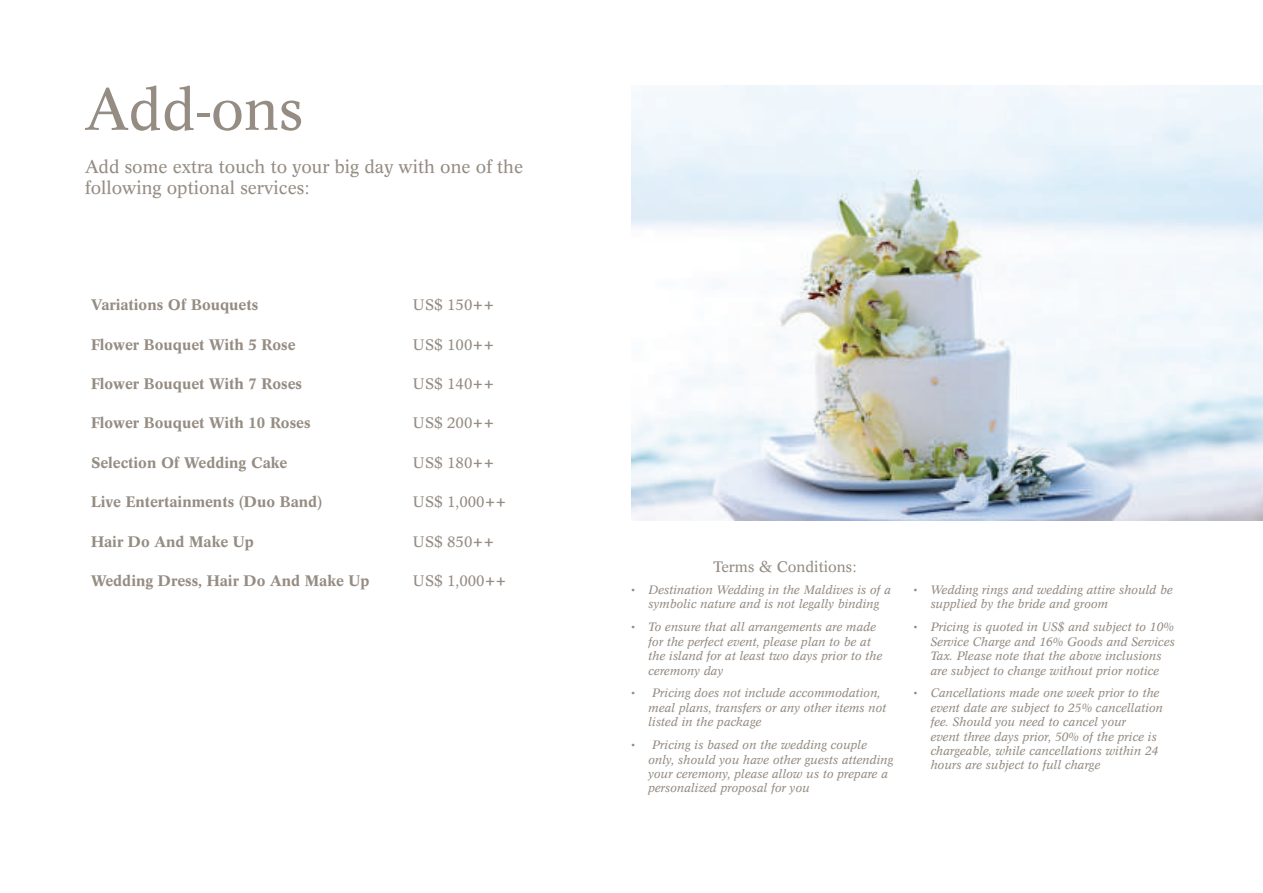
<style>
.page{position:relative;width:1263px;height:893px;background:#fff}
.page>*{position:absolute;margin:0;border:0;box-sizing:border-box;transform-origin:0 0}
.t1{font:57.6px "Concorde BQ";color:#958c83}
.t2{font:18px/21.6px "Concorde BQ";color:#958c83}
.t3{font:500 15px "Concorde BQ";color:#958c83}
.t4{font:15px "Concorde BQ";color:#958c83}
.t5{font:italic 12px/14.4px "Concorde BQ";color:#958c83}
</style>
<div class="page">
<img style="left:631px;top:85px;width:632px;height:436px">
<h1 class="t1" style="left:85px;top:77px;width:220px">Add-ons</h1>
<h2 class="t2" style="left:85px;top:156px;width:440px">Add some extra touch to your big day with one of the following optional services:</h2>
<p class="t3" style="left:91px;top:296px;width:169px">Variations Of Bouquets</p>
<p class="t4" style="left:413px;top:296px;width:83px">US$ 150++</p>
<p class="t3" style="left:91px;top:335px;width:206px">Flower Bouquet With 5 Rose</p>
<p class="t4" style="left:413px;top:336px;width:83px">US$ 100++</p>
<p class="t3" style="left:91px;top:375px;width:213px">Flower Bouquet With 7 Roses</p>
<p class="t4" style="left:413px;top:375px;width:83px">US$ 140++</p>
<p class="t3" style="left:91px;top:414px;width:221px">Flower Bouquet With 10 Roses</p>
<p class="t4" style="left:413px;top:415px;width:83px">US$ 200++</p>
<p class="t3" style="left:91px;top:454px;width:198px">Selection Of Wedding Cake</p>
<p class="t4" style="left:413px;top:454px;width:83px">US$ 180++</p>
<p class="t3" style="left:91px;top:493px;width:233px">Live Entertainments (Duo Band)</p>
<p class="t4" style="left:413px;top:494px;width:95px">US$ 1,000++</p>
<p class="t3" style="left:91px;top:533px;width:164px">Hair Do And Make Up</p>
<p class="t4" style="left:413px;top:533px;width:83px">US$ 850++</p>
<p class="t3" style="left:91px;top:572px;width:280px">Wedding Dress, Hair Do And Make Up</p>
<p class="t4" style="left:413px;top:572px;width:95px">US$ 1,000++</p>
<p class="t4" style="left:713px;top:558px;width:145px">Terms &amp; Conditions:</p>
<p class="t5" style="left:631px;top:583px;width:261px;text-align:center">• Destination Wedding in the Maldives is of a symbolic nature and is not legally binding</p>
<p class="t5" style="left:648px;top:620px;width:236px;text-indent:-17px">• To ensure that all arrangements are made for the perfect event, please plan to be at the island for at least two days prior to the ceremony day</p>
<p class="t5" style="left:648px;top:686px;width:240px;text-indent:-17px">• Pricing does not include accommodation, meal plans, transfers or any other items not listed in the package</p>
<p class="t5" style="left:648px;top:738px;width:246px;text-indent:-17px">• Pricing is based on the wedding couple only, should you have other guests attending your ceremony, please allow us to prepare a personalized proposal for you</p>
<p class="t5" style="left:931px;top:583px;width:244px;text-indent:-17px">• Wedding rings and wedding attire should be supplied by the bride and groom</p>
<p class="t5" style="left:931px;top:620px;width:246px;text-indent:-17px">• Pricing is quoted in US$ and subject to 10% Service Charge and 16% Goods and Services Tax. Please note that the above inclusions are subject to change without prior notice</p>
<p class="t5" style="left:931px;top:686px;width:234px;text-indent:-17px">• Cancellations made one week prior to the event date are subject to 25% cancellation fee. Should you need to cancel your<br>event three days prior, 50% of the price is chargeable, while cancellations within 24 hours are subject to full charge</p>
</div>
